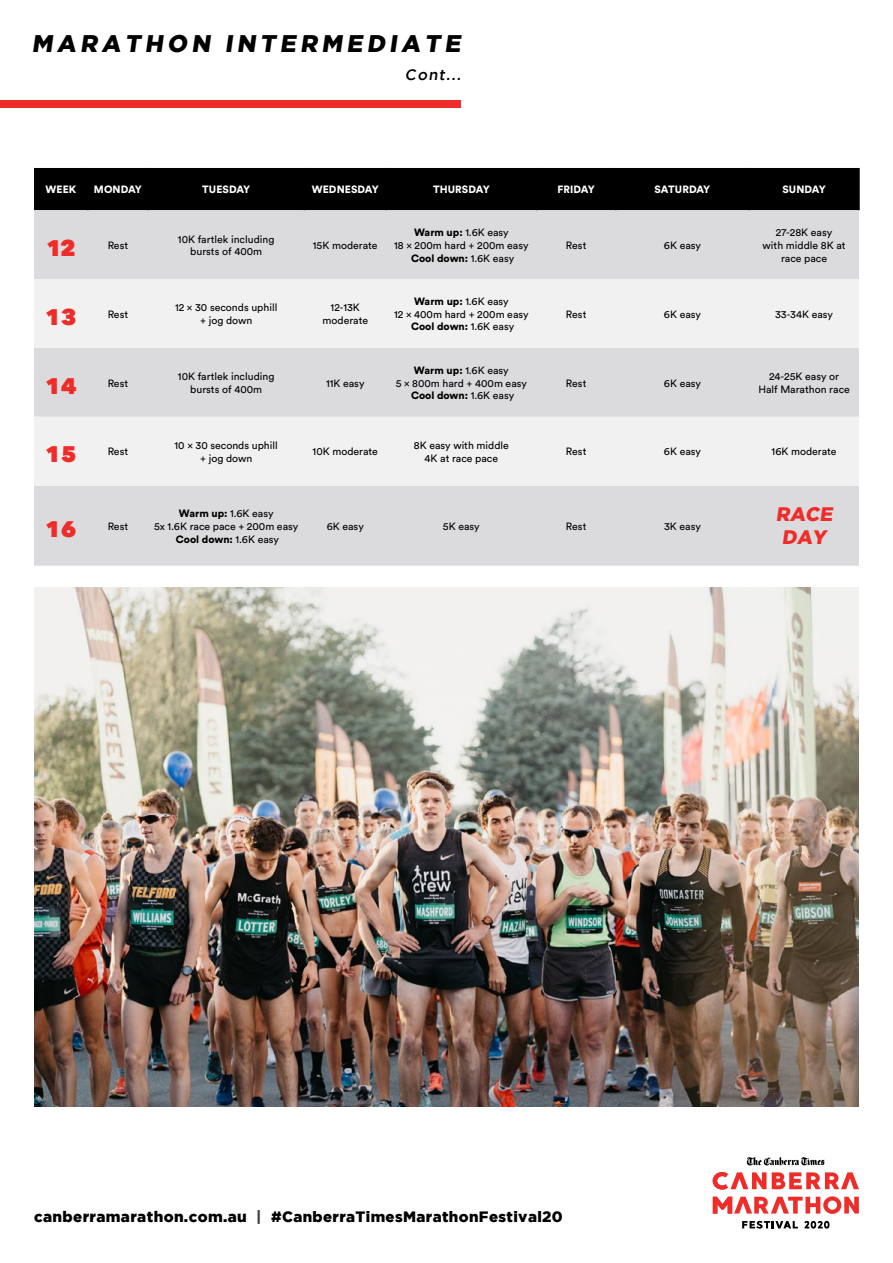
<style>
.page{position:relative;width:893px;height:1263px;background:#fff}
.page>*{position:absolute;margin:0;border:0;box-sizing:border-box;transform-origin:0 0}
.t1{font:900 24px "Gotham";color:#000}
.t2{font:800 22.5px "Avenir Next";color:#ee2d2a}
.t3{font:900 19.5px/23.4px "Gotham";color:#ee2d2a;text-align:center}
.t4{font:900 15px "Gotham";letter-spacing:.025em;color:#000}
.t5{font:500 15px "Gotham";color:#000}
.t6{font:10.5px/12.6px "Circular Std";color:#000;text-align:center}
.t7{font:900 10.5px "Circular Std";letter-spacing:.01em;color:#fff}
.t8{font:900 10.5px "Circular Std";letter-spacing:-.01em;color:#fff}
.s1{font-weight:900}
.s2{font-size:15.15px}
.s3{color:#414042}
</style>
<div class="page">
<div style="left:34px;top:168px;width:824px;height:42px;background:#000"></div>
<div style="left:34px;top:210px;width:825px;height:356px;background:#dbdbde"></div>
<svg style="left:34px;top:279px;width:825px;height:207px;fill:#f1f1f1"></svg>
<hr style="left:87px;top:168px;width:2px;height:42px;background:#000">
<hr style="left:147px;top:168px;width:2px;height:42px;background:#000">
<hr style="left:304px;top:168px;width:1px;height:42px;background:#000">
<hr style="left:385px;top:168px;width:2px;height:42px;background:#000">
<hr style="left:536px;top:168px;width:1px;height:42px;background:#000">
<hr style="left:615px;top:168px;width:1px;height:42px;background:#000">
<hr style="left:748px;top:168px;width:2px;height:42px;background:#000">
<hr style="left:858px;top:168px;width:2px;height:42px;background:#000">
<svg style="left:742px;top:1221px;width:56px;height:8px"></svg>
<svg style="left:804px;top:1221px;width:25px;height:7px"></svg>
<svg style="left:713px;top:1172px;width:53px;height:17px"></svg>
<svg style="left:772px;top:1172px;width:87px;height:17px"></svg>
<svg style="left:713px;top:1196px;width:146px;height:18px"></svg>
<svg style="left:747px;top:1157px;width:78px;height:8px"></svg>
<img style="left:34px;top:588px;width:825px;height:518px">
<div style="left:0;top:100px;width:461px;height:7px;background:#ee2d2a"></div>
<h1 class="t1" style="left:32px;top:29px;width:434px">MARATHON INTERMEDIATE</h1>
<h3 class="t5" style="left:405px;top:67px;width:60px">Cont...</h3>
<p class="t7" style="left:45px;top:183px;width:32px">WEEK</p>
<p class="t7" style="left:94px;top:183px;width:49px">MONDAY</p>
<p class="t7" style="left:202px;top:183px;width:50px">TUESDAY</p>
<p class="t7" style="left:312px;top:183px;width:69px">WEDNESDAY</p>
<p class="t7" style="left:433px;top:183px;width:58px">THURSDAY</p>
<p class="t7" style="left:557px;top:183px;width:39px">FRIDAY</p>
<p class="t8" style="left:655px;top:183px;width:57px">SATURDAY</p>
<p class="t7" style="left:782px;top:183px;width:45px">SUNDAY</p>
<h2 class="t2" style="left:46px;top:234px;width:31px">12</h2>
<p class="t6" style="left:108px;top:239px;width:22px">Rest</p>
<p class="t6" style="left:178px;top:232px;width:98px">10K fartlek including bursts of 400m</p>
<p class="t6" style="left:313px;top:239px;width:66px">15K moderate</p>
<p class="t6" style="left:394px;top:226px;width:136px"><span class="s1">Warm up:</span> 1.6K easy<br>18 x 200m hard + 200m easy<br><span class="s1">Cool down:</span> 1.6K easy</p>
<h2 class="t2" style="left:45px;top:303px;width:33px">13</h2>
<p class="t6" style="left:108px;top:308px;width:22px">Rest</p>
<p class="t6" style="left:175px;top:301px;width:104px">12 x 30 seconds uphill + jog down</p>
<p class="t6" style="left:322px;top:301px;width:47px">12-13K moderate</p>
<p class="t6" style="left:394px;top:295px;width:136px"><span class="s1">Warm up:</span> 1.6K easy<br>12 x 400m hard + 200m easy<br><span class="s1">Cool down:</span> 1.6K easy</p>
<h2 class="t2" style="left:45px;top:372px;width:33px">14</h2>
<p class="t6" style="left:108px;top:376px;width:22px">Rest</p>
<p class="t6" style="left:178px;top:370px;width:98px">10K fartlek including bursts of 400m</p>
<p class="t6" style="left:326px;top:376px;width:40px">11K easy</p>
<p class="t6" style="left:396px;top:364px;width:133px"><span class="s1">Warm up:</span> 1.6K easy<br>5 x 800m hard + 400m easy<br><span class="s1">Cool down:</span> 1.6K easy</p>
<p class="t6" style="left:566px;top:239px;width:22px">Rest</p>
<p class="t6" style="left:664px;top:239px;width:39px">6K easy</p>
<p class="t6" style="left:763px;top:226px;width:84px">27-28K easy<br>with middle 8K at race pace</p>
<p class="t6" style="left:566px;top:308px;width:22px">Rest</p>
<p class="t6" style="left:664px;top:308px;width:39px">6K easy</p>
<p class="t6" style="left:775px;top:308px;width:59px">33-34K easy</p>
<p class="t6" style="left:566px;top:376px;width:22px">Rest</p>
<p class="t6" style="left:664px;top:376px;width:39px">6K easy</p>
<p class="t6" style="left:758px;top:370px;width:93px">24-25K easy or<br>Half Marathon race</p>
<h2 class="t2" style="left:45px;top:441px;width:33px">15</h2>
<p class="t6" style="left:108px;top:445px;width:22px">Rest</p>
<p class="t6" style="left:175px;top:439px;width:105px">10 x 30 seconds uphill + jog down</p>
<p class="t6" style="left:313px;top:445px;width:67px">10K moderate</p>
<p class="t6" style="left:414px;top:439px;width:97px">8K easy with middle<br>4K at race pace</p>
<p class="t6" style="left:566px;top:445px;width:22px">Rest</p>
<p class="t6" style="left:664px;top:445px;width:39px">6K easy</p>
<p class="t6" style="left:772px;top:445px;width:67px">16K moderate</p>
<h2 class="t2" style="left:45px;top:515px;width:33px">16</h2>
<p class="t6" style="left:108px;top:520px;width:22px">Rest</p>
<p class="t6" style="left:154px;top:507px;width:146px"><span class="s1">Warm up:</span> 1.6K easy<br>5x 1.6K race pace + 200m easy<br><span class="s1">Cool down:</span> 1.6K easy</p>
<p class="t6" style="left:327px;top:520px;width:39px">6K easy</p>
<p class="t6" style="left:443px;top:520px;width:38px">5K easy</p>
<p class="t6" style="left:566px;top:520px;width:22px">Rest</p>
<p class="t6" style="left:664px;top:520px;width:38px">3K easy</p>
<h3 class="t3" style="left:776px;top:502px;width:61px">RACE<br>DAY</h3>
<h3 class="t4" style="left:34px;top:1207px;width:530px"><span class="s2">canberramarathon.com.au</span> <span class="s3">|</span> #CanberraTimesMarathonFestival20</h3>
</div>
